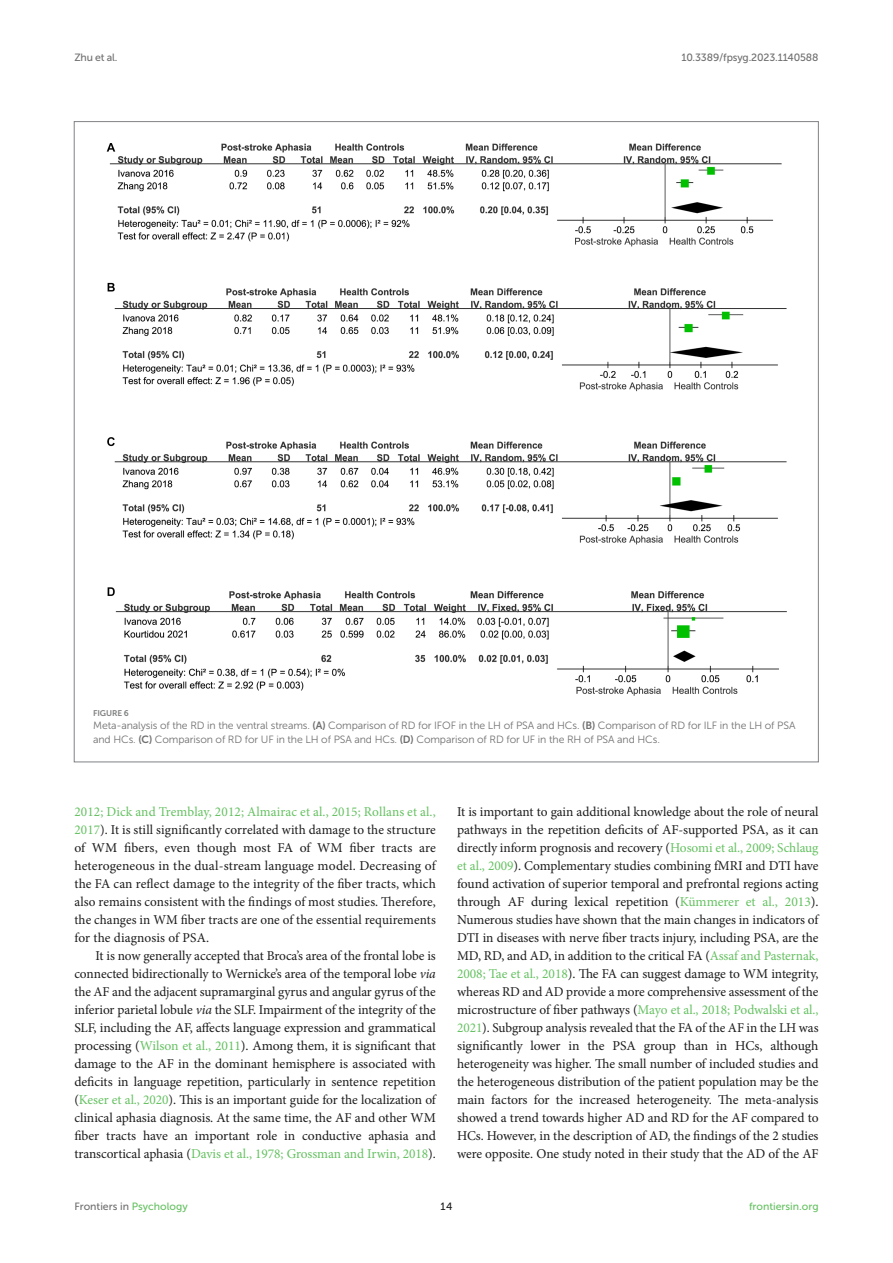
<style>
.page{position:relative;width:893px;height:1263px;background:#fff}
.page>*{position:absolute;margin:0;border:0;box-sizing:border-box;transform-origin:0 0}
.TEXT{font:13.5px/18px "Minion Pro";letter-spacing:-.005em;color:#1b1c1b;text-align:justify}
.TEXT_FLUSH{font:13.5px/18px "Minion Pro";letter-spacing:.01em;color:#1b1c1b;text-align:justify}
.FIG_LEG{font:10.5px/13.5px "Museo Sans 300";letter-spacing:-.01em;color:#706f70}
.t1{font:10.5px "Museo Sans 500";letter-spacing:-.015em;color:#706f70}
.t2{font:10.5px "Museo Sans 500";color:#65c161}
.t3{font:10.5px "Museo Sans 500";color:#1b1c1b}
.FIG_HD{font:8.25px "Museo Sans 700";letter-spacing:-.01em;color:#7e7f7f}
.s1{font-family:"Museo Sans 700"}
.s2{color:#65c161}
.s3{font-style:italic}
</style>
<div class="page">
<img style="left:106px;top:143px;width:681px;height:553px">
<p class="t1" style="left:74px;top:51px;width:45px">Zhu et al.</p>
<p class="t1" style="left:681px;top:51px;width:139px">10.3389/fpsyg.2023.1140588</p>
<p class="FIG_HD" style="left:93px;top:708px;width:37px">FIGURE 6</p>
<p class="FIG_LEG" style="left:93px;top:719px;width:704px">Meta-analysis of the RD in the ventral streams. <span class="s1">(A)</span> Comparison of RD for IFOF in the LH of PSA and HCs. <span class="s1">(B)</span> Comparison of RD for ILF in the LH of PSA and HCs. <span class="s1">(C)</span> Comparison of RD for UF in the LH of PSA and HCs. <span class="s1">(D)</span> Comparison of RD for UF in the RH of PSA and HCs.</p>
<p class="TEXT_FLUSH" style="left:74px;top:803px;width:363px"><span class="s2">2012; Dick and Tremblay, 2012; Almairac et al., 2015; Rollans et al., 2017</span>). It is still significantly correlated with damage to the structure of WM fibers, even though most FA of WM fiber tracts are heterogeneous in the dual-stream language model. Decreasing of the FA can reflect damage to the integrity of the fiber tracts, which also remains consistent with the findings of most studies. Therefore, the changes in WM fiber tracts are one of the essential requirements for the diagnosis of PSA.</p>
<p class="TEXT" style="left:74px;top:947px;width:363px;text-indent:21px">It is now generally accepted that Broca’s area of the frontal lobe is connected bidirectionally to Wernicke’s area of the temporal lobe <span class="s3">via </span>the AF and the adjacent supramarginal gyrus and angular gyrus of the inferior parietal lobule <span class="s3">via</span> the SLF. Impairment of the integrity of the SLF, including the AF, affects language expression and grammatical processing (<span class="s2">Wilson et al., 2011</span>). Among them, it is significant that damage to the AF in the dominant hemisphere is associated with deficits in language repetition, particularly in sentence repetition (<span class="s2">Keser et al., 2020</span>). This is an important guide for the localization of clinical aphasia diagnosis. At the same time, the AF and other WM fiber tracts have an important role in conductive aphasia and transcortical aphasia (<span class="s2">Davis et al., 1978; Grossman and Irwin, 2018</span>).</p>
<p class="TEXT" style="left:457px;top:803px;width:363px">It is important to gain additional knowledge about the role of neural pathways in the repetition deficits of AF-supported PSA, as it can directly inform prognosis and recovery (<span class="s2">Hosomi et al., 2009; Schlaug et al., 2009</span>). Complementary studies combining fMRI and DTI have found activation of superior temporal and prefrontal regions acting through AF during lexical repetition (<span class="s2">Kümmerer et al., 2013</span>).<br>Numerous studies have shown that the main changes in indicators of DTI in diseases with nerve fiber tracts injury, including PSA, are the MD, RD, and AD, in addition to the critical FA (<span class="s2">Assaf and Pasternak, 2008; Tae et al., 2018</span>). The FA can suggest damage to WM integrity, whereas RD and AD provide a more comprehensive assessment of the microstructure of fiber pathways (<span class="s2">Mayo et al., 2018; Podwalski et al., 2021</span>). Subgroup analysis revealed that the FA of the AF in the LH was significantly lower in the PSA group than in HCs, although heterogeneity was higher. The small number of included studies and the heterogeneous distribution of the patient population may be the main factors for the increased heterogeneity. The meta-analysis showed a trend towards higher AD and RD for the AF compared to HCs. However, in the description of AD, the findings of the 2 studies were opposite. One study noted in their study that the AD of the AF</p>
<p class="t1" style="left:74px;top:1200px;width:115px">Frontiers in <span class="s2">Psychology</span></p>
<p class="t3" style="left:441px;top:1200px;width:13px">14</p>
<p class="t2" style="left:749px;top:1200px;width:71px">frontiersin.org</p>
</div>
